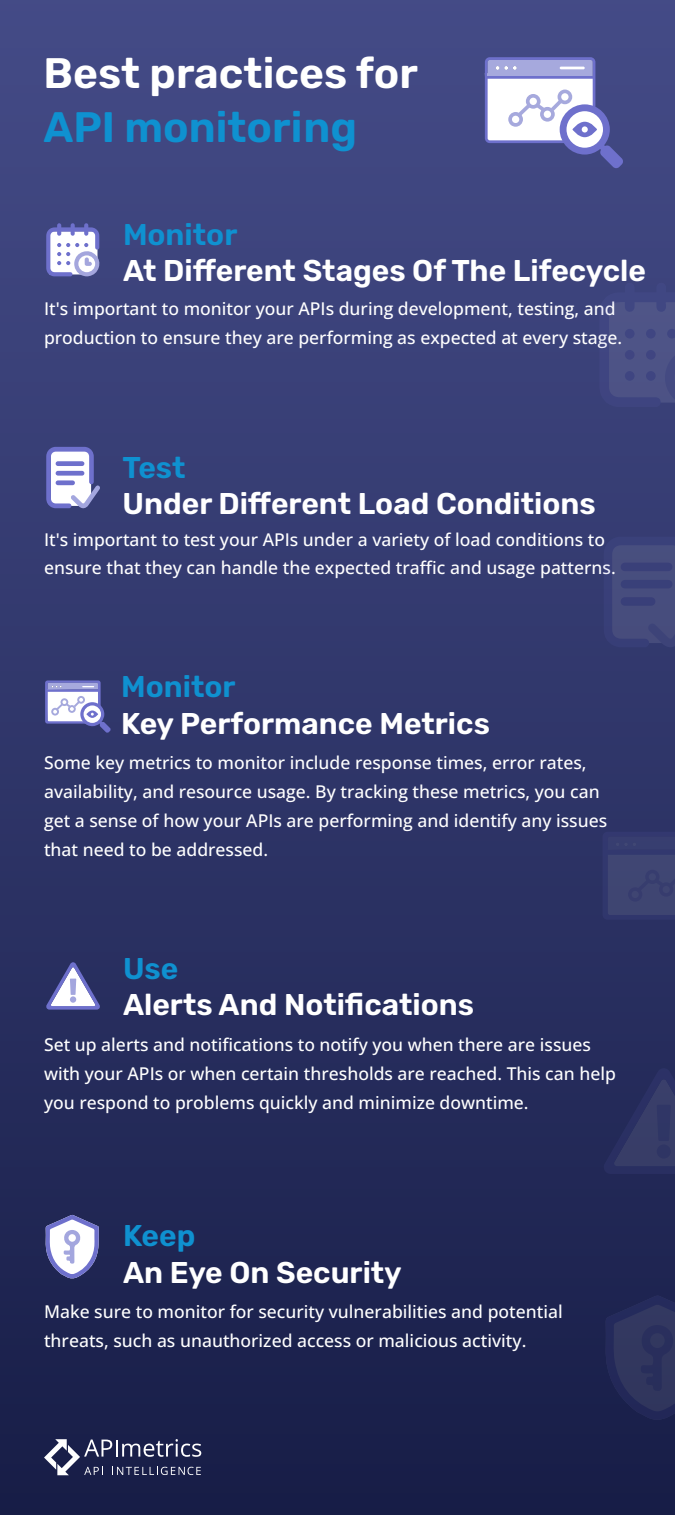
<style>
.page{position:relative;width:675px;height:1515px;background:#fff}
.page>*{position:absolute;margin:0;border:0;box-sizing:border-box;transform-origin:0 0}
.t1{font:600 42.56px "Rubik";color:#fff}
.t2{font:600 42.56px "Rubik";color:#0f91d0}
.t3{font:600 30px "Rubik";color:#fff}
.t4{font:600 30px "Rubik";color:#0f91d0}
.t5{font:500 17.56px/28.8px "Open Sans";color:#fff}
</style>
<div class="page">
<div style="left:0;top:0;width:675px;height:1514px;background:linear-gradient(to bottom,#454c88,#181e48)"></div>
<svg style="left:44px;top:1439px;width:157px;height:36px;background:#494d6f"></svg>
<svg style="left:485px;top:57px;width:138px;height:112px"></svg>
<svg style="left:45px;top:680px;width:66px;height:53px"></svg>
<svg style="left:45px;top:1214px;width:54px;height:64px"></svg>
<svg style="left:46px;top:962px;width:54px;height:47px"></svg>
<svg style="left:46px;top:447px;width:55px;height:61px"></svg>
<svg style="left:46px;top:223px;width:54px;height:53px"></svg>
<svg style="left:599px;top:283px;width:76px;height:124px;background:#474d83"></svg>
<div style="left:625px;top:350px;width:10px;height:10px;background:#404581;border-radius:50%"></div>
<div style="left:646px;top:350px;width:10px;height:10px;background:#404581;border-radius:50%"></div>
<div style="left:625px;top:371px;width:10px;height:10px;background:#3f4581;border-radius:50%"></div>
<div style="left:646px;top:371px;width:10px;height:10px;background:#3f4581;border-radius:50%"></div>
<svg style="left:603px;top:831px;width:72px;height:88px;background:#3a4070"></svg>
<svg style="left:606px;top:1295px;width:69px;height:124px;background:#292f5a"></svg>
<svg style="left:604px;top:1068px;width:71px;height:106px;background:#2d3361"></svg>
<svg style="left:604px;top:536px;width:71px;height:111px;background:#41477b"></svg>
<h1 class="t1" style="left:44px;top:50px;width:376px">Best practices for</h1>
<h1 class="t2" style="left:44px;top:104px;width:315px">API monitoring</h1>
<h2 class="t4" style="left:123px;top:217px;width:116px">Monitor</h2>
<h2 class="t3" style="left:123px;top:254px;width:524px">At Different Stages Of The Lifecycle</h2>
<p class="t5" style="left:44px;top:294px;width:580px">It's important to monitor your APIs during development, testing, and production to ensure they are performing as expected at every stage.</p>
<h2 class="t4" style="left:123px;top:450px;width:64px">Test</h2>
<h2 class="t3" style="left:123px;top:486px;width:475px">Under Different Load Conditions</h2>
<p class="t5" style="left:44px;top:524px;width:573px">It's important to test your APIs under a variety of load conditions to ensure that they can handle the expected traffic and usage patterns.</p>
<h2 class="t4" style="left:121px;top:670px;width:116px">Monitor</h2>
<h2 class="t3" style="left:121px;top:706px;width:370px">Key Performance Metrics</h2>
<p class="t5" style="left:44px;top:748px;width:565px">Some key metrics to monitor include response times, error rates, availability, and resource usage. By tracking these metrics, you can get a sense of how your APIs are performing and identify any issues that need to be addressed.</p>
<h2 class="t4" style="left:123px;top:951px;width:57px">Use</h2>
<h2 class="t3" style="left:123px;top:988px;width:353px">Alerts And Notifications</h2>
<p class="t5" style="left:44px;top:1030px;width:573px">Set up alerts and notifications to notify you when there are issues with your APIs or when certain thresholds are reached. This can help you respond to problems quickly and minimize downtime.</p>
<h2 class="t4" style="left:123px;top:1219px;width:74px">Keep</h2>
<h2 class="t3" style="left:123px;top:1255px;width:280px">An Eye On Security</h2>
<p class="t5" style="left:44px;top:1297px;width:520px">Make sure to monitor for security vulnerabilities and potential threats, such as unauthorized access or malicious activity.</p>
</div>
